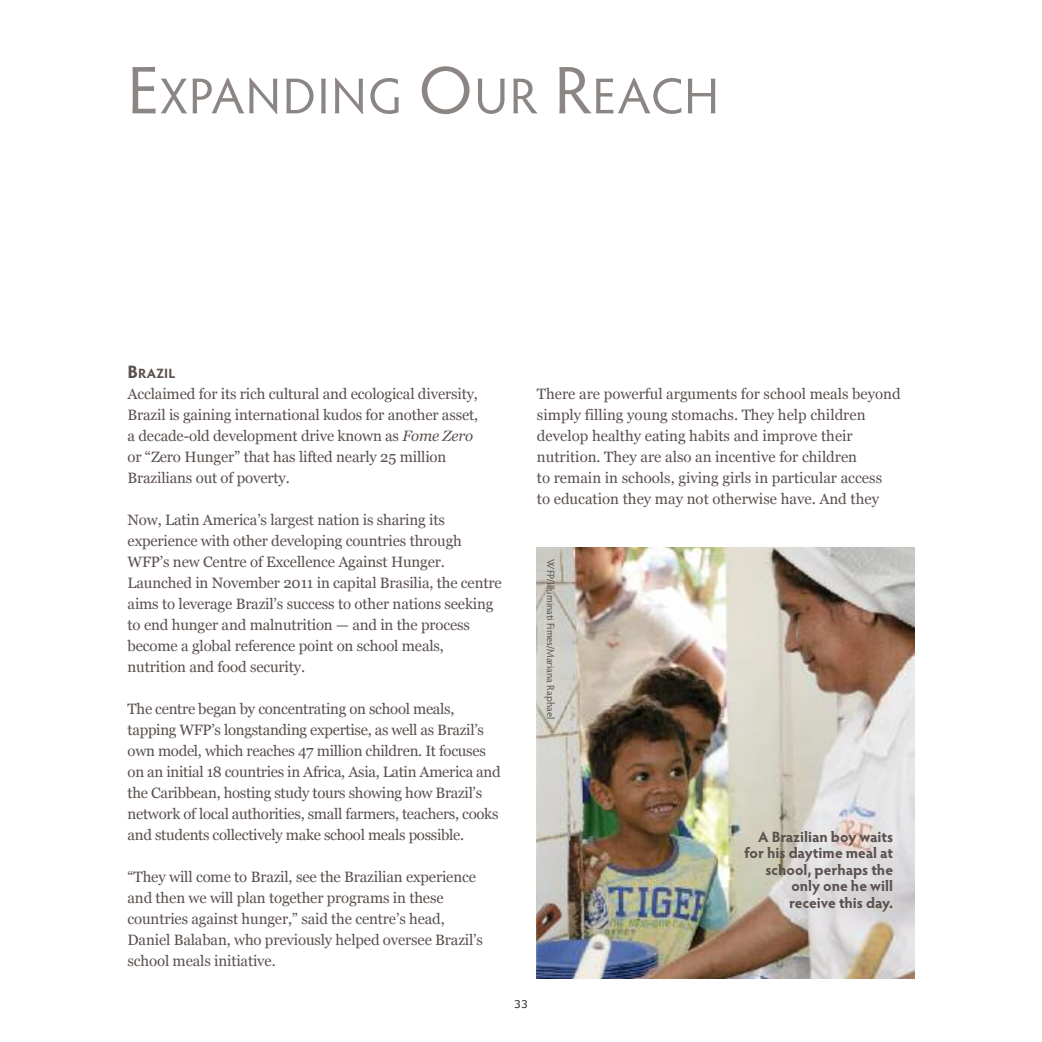
<style>
.page{position:relative;width:1042px;height:1042px;background:#fff}
.page>*{position:absolute;margin:0;border:0;box-sizing:border-box;transform-origin:0 0}
.t1{font:50.7px "Hypatia Sans Pro";letter-spacing:.03em;color:#8b8583}
.t2{font:15px/21px "Georgia";letter-spacing:-.01em;color:#5a504e}
.t3{font:700 15px/16.5px "Hypatia Sans Pro";letter-spacing:-.005em;color:#5a504e;text-align:right}
.t4{font:700 13.5px "Hypatia Sans Pro";letter-spacing:.01em;color:#5a504e}
.t5{font:10.5px "Hypatia Sans Pro";color:#5a504e}
.t6{font:10.5px "Verdana";color:#272627}
.s1{font-size:67.5px}
.s2{font-size:18px}
.s3{font-style:italic}
</style>
<div class="page">
<img style="left:537px;top:547px;width:377px;height:431px">
<h1 class="t1" style="left:128px;top:76px;width:593px"><span class="s1">E</span>XPANDING <span class="s1">O</span>UR <span class="s1">R</span>EACH</h1>
<p class="t4" style="left:128px;top:368px;width:49px"><span class="s2">B</span>RAZIL</p>
<p class="t2" style="left:128px;top:383px;width:352px">Acclaimed for its rich cultural and ecological diversity, Brazil is gaining international kudos for another asset, a decade-old development drive known as <span class="s3">Fome Zero </span>or “Zero Hunger” that has lifted nearly 25 million Brazilians out of poverty.</p>
<p class="t2" style="left:128px;top:509px;width:376px">Now, Latin America’s largest nation is sharing its experience with other developing countries through WFP’s new Centre of Excellence Against Hunger.<br>Launched in November 2011 in capital Brasilia, the centre aims to leverage Brazil’s success to other nations seeking to end hunger and malnutrition — and in the process become a global reference point on school meals, nutrition and food security.</p>
<p class="t2" style="left:128px;top:698px;width:375px">The centre began by concentrating on school meals, tapping WFP’s longstanding expertise, as well as Brazil’s own model, which reaches 47 million children. It focuses on an initial 18 countries in Africa, Asia, Latin America and the Caribbean, hosting study tours showing how Brazil’s network of local authorities, small farmers, teachers, cooks and students collectively make school meals possible.</p>
<p class="t2" style="left:128px;top:866px;width:357px">“They will come to Brazil, see the Brazilian experience and then we will plan together programs in these countries against hunger,” said the centre’s head, Daniel Balaban, who previously helped oversee Brazil’s school meals initiative.</p>
<p class="t2" style="left:537px;top:383px;width:365px">There are powerful arguments for school meals beyond simply filling young stomachs. They help children develop healthy eating habits and improve their nutrition. They are also an incentive for children<br>to remain in schools, giving girls in particular access<br>to education they may not otherwise have. And they</p>
<p class="t5" style="left:555px;top:559px;width:161px;rotate:90deg">WFP/Illuminati Fimes/Mariana Raphael</p>
<p class="t6" style="left:514px;top:997px;width:15px">33</p>
<p class="t3" style="left:744px;top:829px;width:150px">A Brazilian boy waits for his daytime meal at school, perhaps the only one he will receive this day.</p>
</div>
